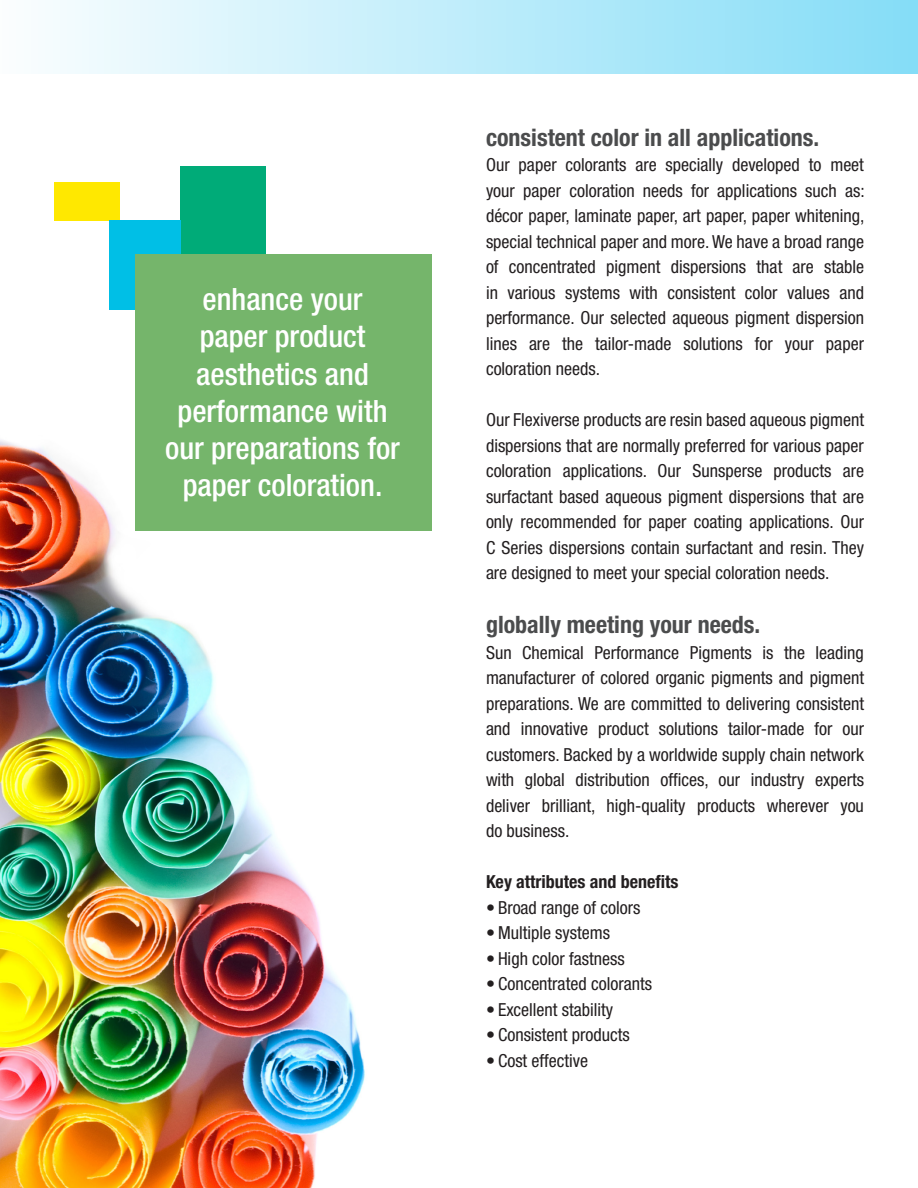
<style>
.page{position:relative;width:918px;height:1188px;background:#fff}
.page>*{position:absolute;margin:0;border:0;box-sizing:border-box;transform-origin:0 0}
.t1{font:500 condensed 30.75px/37.2px "Helvetica Neue LT Std";color:#fff;text-align:center}
.t2{font:700 condensed 24px "Helvetica Neue LT Std";color:#4b4c4d}
.Subheads{font:condensed 18px/25.5px "Helvetica Neue LT Std";color:#231f20;text-align:justify}
.t3{font:700 condensed 18px "Helvetica Neue LT Std";color:#231f20}
.s1{font-weight:700}
</style>
<div class="page">
<div style="left:0;top:0;width:918px;height:74px;background:linear-gradient(to right,#fbfefe,#84ddf7)"></div>
<img style="left:0;top:440px;width:365px;height:748px">
<div style="left:180px;top:166px;width:86px;height:88px;background:#00ab78"></div>
<div style="left:54px;top:182px;width:66px;height:39px;background:#ffe800"></div>
<div style="left:109px;top:221px;width:71px;height:89px;background:#00bfe6"></div>
<div style="left:135px;top:254px;width:297px;height:277px;background:#75b56b"></div>
<p class="t1" style="left:165px;top:280px;width:236px">enhance your paper product aesthetics and performance with our preparations for paper coloration.</p>
<p class="t2" style="left:486px;top:122px;width:335px">consistent color in all applications.</p>
<p class="Subheads" style="left:486px;top:152px;width:380px">Our paper colorants are specially developed to meet your paper coloration needs for applications such as: décor paper, laminate paper, art paper, paper whitening, special technical paper and more. We have a broad range of concentrated pigment dispersions that are stable in various systems with consistent color values and performance. Our selected aqueous pigment dispersion lines are the tailor-made solutions for your paper coloration needs.</p>
<p class="Subheads" style="left:486px;top:407px;width:380px">Our Flexiverse products are resin based aqueous pigment dispersions that are normally preferred for various paper coloration applications. Our Sunsperse products are surfactant based aqueous pigment dispersions that are only recommended for paper coating applications. Our C Series dispersions contain surfactant and resin. They are designed to meet your special coloration needs.</p>
<p class="t2" style="left:486px;top:610px;width:276px">globally meeting your needs.</p>
<p class="Subheads" style="left:486px;top:640px;width:380px">Sun Chemical Performance Pigments is the leading manufacturer of colored organic pigments and pigment preparations. We are committed to delivering consistent and innovative product solutions tailor-made for our customers. Backed by a worldwide supply chain network with global distribution offices, our industry experts deliver brilliant, high-quality products wherever you do business.</p>
<p class="t3" style="left:486px;top:871px;width:194px">Key attributes and benefits</p>
<p class="Subheads" style="left:486px;top:895px;width:156px"><span class="s1">•</span> Broad range of colors</p>
<p class="Subheads" style="left:486px;top:920px;width:126px"><span class="s1">•</span> Multiple systems</p>
<p class="Subheads" style="left:486px;top:946px;width:140px"><span class="s1">•</span> High color fastness</p>
<p class="Subheads" style="left:486px;top:971px;width:168px"><span class="s1">•</span> Concentrated colorants</p>
<p class="Subheads" style="left:486px;top:997px;width:129px"><span class="s1">•</span> Excellent stability</p>
<p class="Subheads" style="left:486px;top:1022px;width:145px"><span class="s1">•</span> Consistent products</p>
<p class="Subheads" style="left:486px;top:1048px;width:104px"><span class="s1">•</span> Cost effective</p>
</div>
